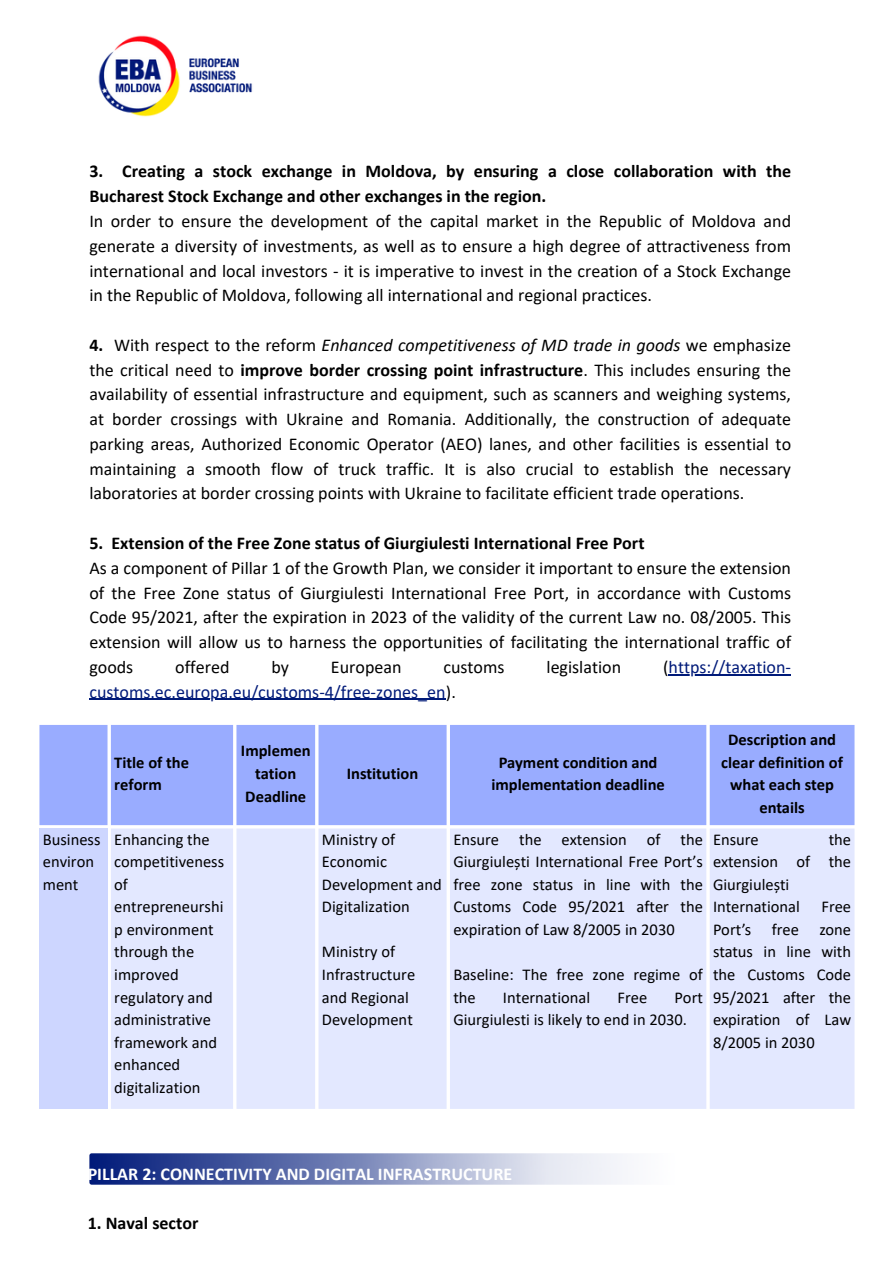
<style>
.page{position:relative;width:894px;height:1264px;background:#fff}
.page>*{position:absolute;margin:0;border:0;box-sizing:border-box;transform-origin:0 0}
.t1{font:18px/24.8px "Calibri";color:#000;text-align:justify}
.t2{font:700 18px/24.8px "Calibri";color:#000}
.t3{font:18px "Calibri";color:#001a79}
.t4{font:700 18px "Calibri";color:#fff}
.t5{font:16.5px/22.5px "Calibri";color:#000}
.t6{font:700 16.5px/22.5px "Calibri";color:#000;text-align:center}
.s1{font-weight:700}
.s2{font-style:italic}
.s3{color:#000}
</style>
<div class="page">
<img style="left:98px;top:35px;width:154px;height:82px">
<div style="left:39px;top:725px;width:815px;height:100px;background:#99acff"></div>
<div style="left:39px;top:828px;width:68px;height:280px;background:#cdd6ff"></div>
<div style="left:111px;top:828px;width:743px;height:280px;background:#e3e8ff"></div>
<img style="left:89px;top:1153px;width:705px;height:31px;border-radius:2px">
<hr style="left:668px;top:674px;width:123px;height:1px;background:#001a79">
<hr style="left:89px;top:698px;width:357px;height:2px;background:#001a79">
<p class="t2" style="left:89px;top:160px;width:703px">3. Creating a stock exchange in Moldova, by ensuring a close collaboration with the<br>Bucharest Stock Exchange and other exchanges in the region.</p>
<p class="t1" style="left:89px;top:210px;width:703px">In order to ensure the development of the capital market in the Republic of Moldova and generate a diversity of investments, as well as to ensure a high degree of attractiveness from international and local investors - it is imperative to invest in the creation of a Stock Exchange in the Republic of Moldova, following all international and regional practices.</p>
<p class="t1" style="left:89px;top:334px;width:703px"><span class="s1">4.</span> With respect to the reform <span class="s2">Enhanced competitiveness of MD trade in goods</span> we emphasize the critical need to <span class="s1">improve border crossing point infrastructure</span>. This includes ensuring the availability of essential infrastructure and equipment, such as scanners and weighing systems, at border crossings with Ukraine and Romania. Additionally, the construction of adequate parking areas, Authorized Economic Operator (AEO) lanes, and other facilities is essential to maintaining a smooth flow of truck traffic. It is also crucial to establish the necessary laboratories at border crossing points with Ukraine to facilitate efficient trade operations.</p>
<p class="t2" style="left:89px;top:532px;width:556px">5. Extension of the Free Zone status of Giurgiulesti International Free Port</p>
<p class="t1" style="left:89px;top:557px;width:703px">As a component of Pillar 1 of the Growth Plan, we consider it important to ensure the extension of the Free Zone status of Giurgiulesti International Free Port, in accordance with Customs Code 95/2021, after the expiration in 2023 of the validity of the current Law no. 08/2005. This extension will allow us to harness the opportunities of facilitating the international traffic of goods</p>
<p class="t1" style="left:175px;top:656px;width:56px">offered</p>
<p class="t1" style="left:271px;top:656px;width:19px">by</p>
<p class="t1" style="left:331px;top:656px;width:72px">European</p>
<p class="t1" style="left:443px;top:656px;width:63px">customs</p>
<p class="t1" style="left:546px;top:656px;width:76px">legislation</p>
<p class="t3" style="left:663px;top:659px;width:129px"><span class="s3">(</span>https://taxation-</p>
<p class="t3" style="left:89px;top:684px;width:368px">customs.ec.europa.eu/customs-4/free-zones_en<span class="s3">).</span></p>
<p class="t6" style="left:114px;top:752px;width:76px;text-align:left">Title of the reform</p>
<p class="t6" style="left:241px;top:741px;width:71px">Implemen tation<br>Deadline</p>
<p class="t6" style="left:346px;top:763px;width:73px">Institution</p>
<p class="t6" style="left:491px;top:752px;width:175px">Payment condition and implementation deadline</p>
<p class="t5" style="left:43px;top:829px;width:59px">Business environ ment</p>
<p class="t5" style="left:114px;top:829px;width:111px">Enhancing the competitiveness of entrepreneurshi p environment through the improved regulatory and administrative framework and enhanced digitalization</p>
<p class="t5" style="left:322px;top:829px;width:121px">Ministry of<br>Economic<br>Development and<br>Digitalization</p>
<p class="t5" style="left:322px;top:942px;width:95px">Ministry of<br>Infrastructure and Regional<br>Development</p>
<p class="t5" style="left:453px;top:829px;width:251px;text-align:justify">Ensure the extension of the Giurgiulești International Free Port’s free zone status in line with the Customs Code 95/2021 after the expiration of Law 8/2005 in 2030</p>
<p class="t5" style="left:453px;top:964px;width:251px">Baseline: The free zone regime of the</p>
<p class="t5" style="left:503px;top:987px;width:89px">International</p>
<p class="t5" style="left:617px;top:987px;width:31px">Free</p>
<p class="t5" style="left:453px;top:987px;width:251px;text-indent:221px">Port<br>Giurgiulesti is likely to end in 2030.</p>
<p class="t6" style="left:721px;top:729px;width:123px">Description and clear definition of what each step entails</p>
<p class="t5" style="left:713px;top:829px;width:139px;text-indent:116px">the extension of the<br>Giurgiulești<br>International</p>
<p class="t5" style="left:713px;top:829px;width:47px">Ensure</p>
<p class="t5" style="left:713px;top:897px;width:139px;text-align:justify;text-indent:108px">Free Port’s free zone status in line with the Customs Code 95/2021 after the expiration of Law 8/2005 in 2030</p>
<h1 class="t4" style="left:88px;top:1166px;width:426px">PILLAR 2: CONNECTIVITY AND DIGITAL INFRASTRUCTURE</h1>
<h2 class="t2" style="left:88px;top:1212px;width:112px">1. Naval sector</h2>
</div>
